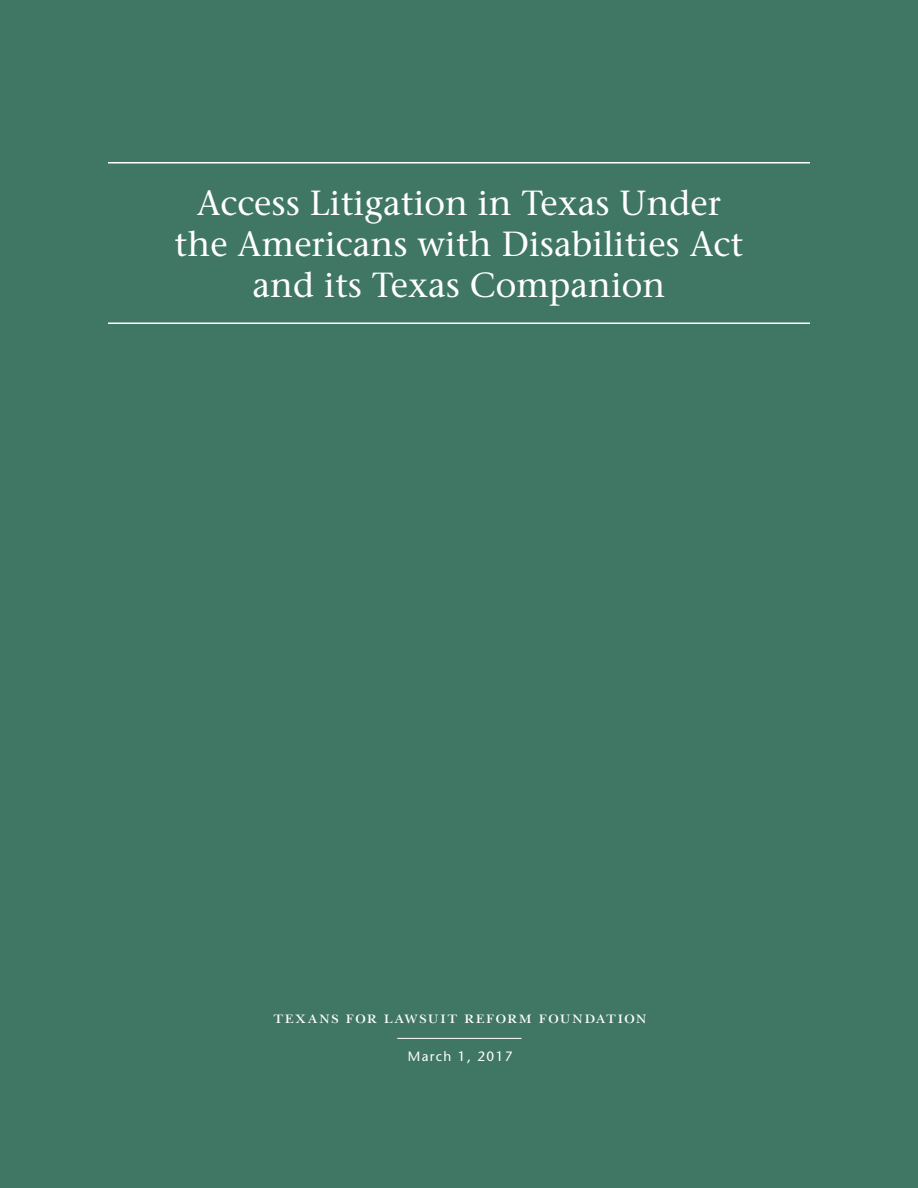
<style>
.page{position:relative;width:918px;height:1188px;background:#3f7664}
.page>*{position:absolute;margin:0;border:0;box-sizing:border-box;transform-origin:0 0}
.t1{font:34.8px/41.2px "Stone Serif";color:#fff;text-align:center}
.TLR_Foundation{font:18px "New Baskerville SC";letter-spacing:.07em;color:#fff}
.Date{font:13.5px "Stone Sans";letter-spacing:.1em;color:#fff}
</style>
<div class="page">
<hr style="left:108px;top:162px;width:702px;height:2px;background:#fff">
<hr style="left:108px;top:322px;width:702px;height:2px;background:#fff">
<hr style="left:397px;top:1038px;width:125px;height:1px;background:#fff">
<p class="t1" style="left:175px;top:182px;width:570px">Access Litigation in Texas Under the Americans with Disabilities Act and its Texas Companion</p>
<p class="TLR_Foundation" style="left:274px;top:1007px;width:375px">texans for lawsuit reform foundation</p>
<p class="Date" style="left:408px;top:1048px;width:106px">March 1, 2017</p>
</div>
